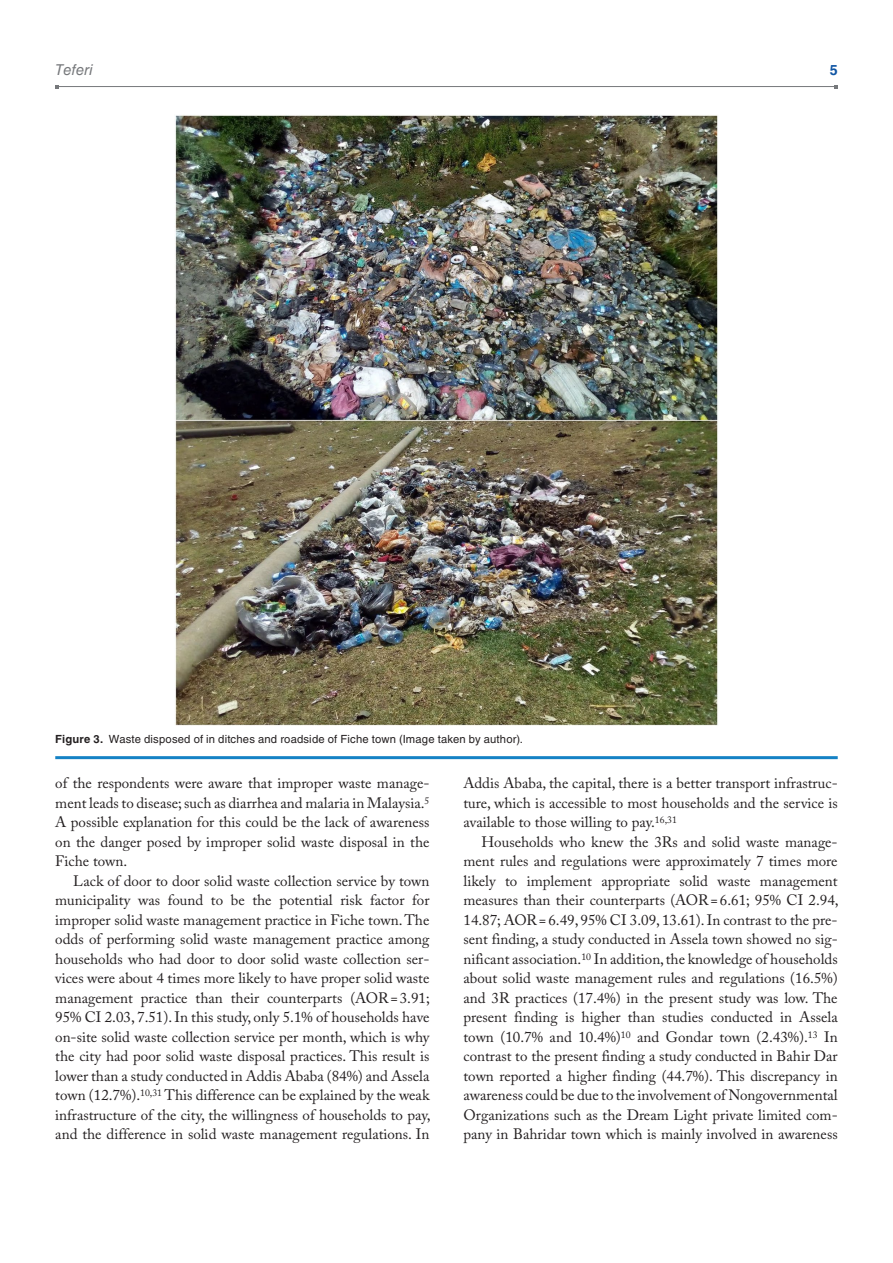
<style>
.page{position:relative;width:893px;height:1263px;background:#fff}
.page>*{position:absolute;margin:0;border:0;box-sizing:border-box;transform-origin:0 0}
.t1{font:15px/19.5px "Adobe Caslon Pro";color:#231f20;text-align:justify}
.t2{font:italic 15px "Helvetica LT Std";color:#76787b}
.t3{font:700 14.25px "Helvetica LT Std";color:#1055a4}
.t4{font:11.25px "Helvetica LT Std";letter-spacing:.015em;color:#231f20}
.s1{font-weight:700}
</style>
<div class="page">
<hr style="left:57px;top:86px;width:779px;height:1px;background:#76787b">
<hr style="left:55px;top:756px;width:783px;height:3px;background:#1582c5">
<img style="left:175px;top:115px;width:543px;height:611px">
<p class="t2" style="left:55px;top:61px;width:39px">Teferi</p>
<p class="t3" style="left:830px;top:61px;width:9px">5</p>
<p class="t4" style="left:55px;top:733px;width:469px"><span class="s1">Figure 3.</span> Waste disposed of in ditches and roadside of Fiche town (Image taken by author).</p>
<p class="t1" style="left:55px;top:773px;width:376px">of the respondents were aware that improper waste manage&shy;ment leads to disease; such as diarrhea and malaria in Malaysia.<sup>5<br></sup>A possible explanation for this could be the lack of awareness on the danger posed by improper solid waste disposal in the Fiche town.</p>
<p class="t1" style="left:55px;top:871px;width:377px;text-indent:18px">Lack of door to door solid waste collection service by town municipality was found to be the potential risk factor for improper solid waste management practice in Fiche town. The odds of performing solid waste management practice among households who had door to door solid waste collection ser&shy;vices were about 4 times more likely to have proper solid waste management practice than their counterparts (AOR= 3.91; 95% CI 2.03, 7.51). In this study, only 5.1% of households have on-site solid waste collection service per month, which is why the city had poor solid waste disposal practices. This result is lower than a study conducted in Addis Ababa (84%) and Assela town (12.7%).<sup>10,31</sup> This difference can be explained by the weak infrastructure of the city, the willingness of households to pay, and the difference in solid waste management regulations. In</p>
<p class="t1" style="left:463px;top:773px;width:376px">Addis Ababa, the capital, there is a better transport infrastruc&shy;ture, which is accessible to most households and the service is available to those willing to pay.<sup>16,31</sup></p>
<p class="t1" style="left:463px;top:832px;width:377px;text-indent:18px">Households who knew the 3Rs and solid waste manage&shy;ment rules and regulations were approximately 7 times more likely to implement appropriate solid waste management measures than their counterparts (AOR=6.61; 95% CI 2.94, 14.87; AOR=6.49, 95% CI 3.09, 13.61). In contrast to the pre&shy;sent finding, a study conducted in Assela town showed no sig&shy;nificant association.<sup>10</sup> In addition, the knowledge of households about solid waste management rules and regulations (16.5%) and 3R practices (17.4%) in the present study was low. The present finding is higher than studies conducted in Assela town (10.7% and 10.4%)<sup>10</sup> and Gondar town (2.43%).<sup>13</sup> In contrast to the present finding a study conducted in Bahir Dar town reported a higher finding (44.7%). This discrepancy in awareness could be due to the involvement of Nongovernmental Organizations such as the Dream Light private limited com&shy;pany in Bahridar town which is mainly involved in awareness</p>
</div>
